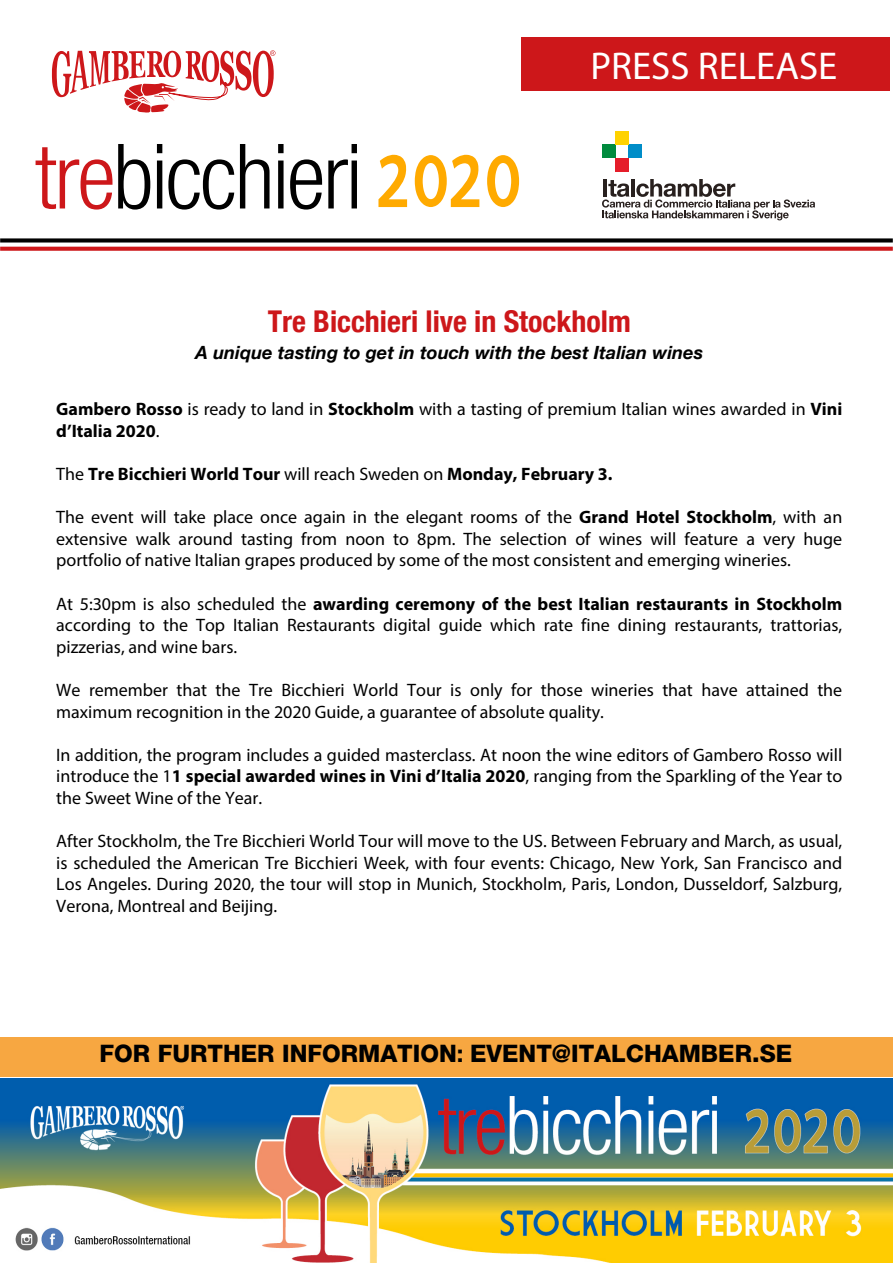
<style>
.page{position:relative;width:893px;height:1263px;background:#fff}
.page>*{position:absolute;margin:0;border:0;box-sizing:border-box;transform-origin:0 0}
.t1{font:300 condensed 90.3px "Helvetica Neue LT Com";letter-spacing:-.025em;color:#000}
.t2{font:38.85px "Myriad Pro";color:#fff}
.t3{font:700 condensed 30px "Helvetica Neue LT Com";color:#cd171a}
.t4{font:800 24px "Helvetica Neue LT Com";color:#000}
.t5{font:italic 700 18.15px "Helvetica Neue LT Com";color:#000}
.t6{font:18px/21.6px "Myriad Pro";color:#000;text-align:justify}
.t7{font:700 18px "Myriad Pro";color:#000}
.s1{color:#cd171a}
.s2{font-family:"Market Deco";font-weight:400;font-stretch:normal;font-size:71.85px;color:#fa0}
.s3{font-weight:700}
.s4{font-weight:400}
</style>
<div class="page">
<svg style="left:52px;top:50px;width:223px;height:63px"></svg>
<svg style="left:0;top:247px;width:893px;height:4px;background:#cf2427"></svg>
<svg style="left:0;top:238px;width:893px;height:4px;background:#1b1b1b"></svg>
<div style="left:0;top:1037px;width:893px;height:39px;background:#f7a741"></div>
<div style="left:521px;top:37px;width:369px;height:54px;background:#cd171a"></div>
<img style="left:0;top:1078px;width:893px;height:185px">
<svg style="left:602px;top:179px;width:213px;height:41px"></svg>
<div style="left:628px;top:145px;width:14px;height:13px;background:#008dc8"></div>
<div style="left:615px;top:158px;width:13px;height:13px;background:#e51d2a"></div>
<div style="left:602px;top:145px;width:13px;height:13px;background:#008b3e"></div>
<div style="left:615px;top:131px;width:13px;height:14px;background:#ffd200"></div>
<h1 class="t1" style="left:35px;top:125px;width:490px"><span class="s1">tre</span>bicchieri <span class="s2">2020</span></h1>
<h2 class="t2" style="left:591px;top:42px;width:248px">PRESS RELEASE</h2>
<h3 class="t3" style="left:268px;top:303px;width:364px">Tre Bicchieri live in Stockholm</h3>
<p class="t5" style="left:195px;top:341px;width:509px">A unique tasting to get in touch with the best Italian wines</p>
<p class="t6" style="left:56px;top:398px;width:787px"><span class="s3">Gambero Rosso</span> is ready to land in <span class="s3">Stockholm</span> with a tasting of premium Italian wines awarded in <span class="s3">Vini d’Italia 2020</span>.</p>
<p class="t7" style="left:56px;top:462px;width:558px"><span class="s4">The</span> Tre Bicchieri World Tour <span class="s4">will reach Sweden on</span> Monday, February 3.</p>
<p class="t6" style="left:56px;top:506px;width:787px">The event will take place once again in the elegant rooms of the <span class="s3">Grand Hotel Stockholm</span>, with an extensive walk around tasting from noon to 8pm. The selection of wines will feature a very huge portfolio of native Italian grapes produced by some of the most consistent and emerging wineries.</p>
<p class="t6" style="left:56px;top:592px;width:787px">At 5:30pm is also scheduled the <span class="s3">awarding ceremony of the best Italian restaurants in Stockholm </span>according to the Top Italian Restaurants digital guide which rate fine dining restaurants, trattorias, pizzerias, and wine bars.</p>
<p class="t6" style="left:56px;top:679px;width:787px">We remember that the Tre Bicchieri World Tour is only for those wineries that have attained the maximum recognition in the 2020 Guide, a guarantee of absolute quality.</p>
<p class="t6" style="left:56px;top:744px;width:787px">In addition, the program includes a guided masterclass. At noon the wine editors of Gambero Rosso will introduce the 1<span class="s3">1 special awarded wines in Vini d’Italia 2020</span>, ranging from the Sparkling of the Year to the Sweet Wine of the Year.</p>
<p class="t6" style="left:56px;top:830px;width:787px">After Stockholm, the Tre Bicchieri World Tour will move to the US. Between February and March, as usual, is scheduled the American Tre Bicchieri Week, with four events: Chicago, New York, San Francisco and Los Angeles. During 2020, the tour will stop in Munich, Stockholm, Paris, London, Dusseldorf, Salzburg, Verona, Montreal and Beijing.</p>
<h3 class="t4" style="left:99px;top:1039px;width:694px">FOR FURTHER INFORMATION<span class="s3">:</span> EVENT@ITALCHAMBER.SE</h3>
</div>
